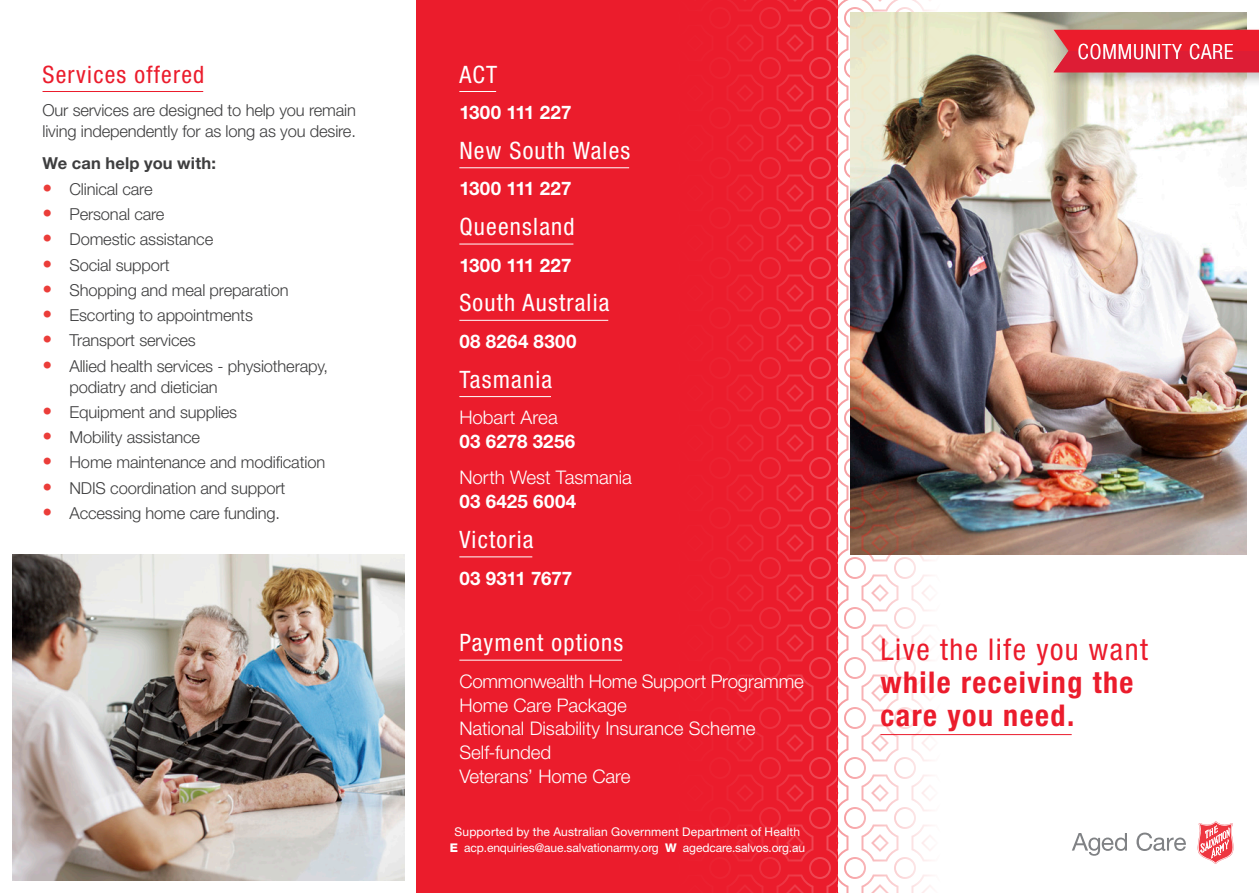
<style>
.page{position:relative;width:1259px;height:893px;background:#fff}
.page>*{position:absolute;margin:0;border:0;box-sizing:border-box;transform-origin:0 0}
.Community_Care_Offer{font:700 condensed 30px/33px "Helvetica Neue LT";letter-spacing:.05em;color:#eb1c2c}
.Community_Care_Offer-2{font:condensed 24px "Helvetica Neue LT";letter-spacing:.05em;color:#fff}
.Community_Care_Offer-3{font:condensed 24px "Helvetica Neue LT";letter-spacing:.05em;color:#eb1c2c}
.t1{font:300 condensed 21px "Helvetica Neue LT";letter-spacing:.05em;color:#fff}
.White_State{font:300 18.75px "Helvetica Neue LT";letter-spacing:-.005em;color:#fff}
.White_State_Phione{font:700 18.75px "Helvetica Neue LT";letter-spacing:.015em;color:#fff}
.White_State_Phione-2{font:700 18.75px "Helvetica Neue LT";letter-spacing:-.005em;color:#fff}
.body{font:300 16.5px/21px "Helvetica Neue LT";letter-spacing:-.01em;color:#3e3e3f}
.Sub_Heading{font:700 16.5px "Helvetica Neue LT";letter-spacing:.01em;color:#3e3e3f}
.Contact_Details_Text{font:12px "Helvetica Neue LT";letter-spacing:-.005em;color:#fff}
.Contact_Details_Text-2{font:12px "Helvetica Neue LT";letter-spacing:.015em;color:#fff}
.s1{font-size:19.5px;color:#eb3d39}
.s2{font-weight:800}
.s3{font-weight:400}
</style>
<div class="page">
<img style="left:1044px;top:13px;width:202px;height:541px">
<div style="left:1051px;top:27px;width:208px;height:60px;background:#231f20;opacity:.25"></div>
<svg style="left:1053px;top:30px;width:206px;height:42px;background:#e22335"></svg>
<svg style="left:1197px;top:821px;width:36px;height:43px"></svg>
<svg style="left:1072px;top:833px;width:55px;height:23px"></svg>
<svg style="left:1136px;top:833px;width:50px;height:18px"></svg>
<hr style="left:880px;top:734px;width:191px;height:1px;background:#eb1c2c">
<img style="left:13px;top:554px;width:391px;height:326px">
<hr style="left:43px;top:91px;width:160px;height:1px;background:#eb1c2c">
<div style="left:417px;top:0;width:421px;height:893px;background:#eb1c2c"></div>
<img style="left:838px;top:0;width:206px;height:893px">
<p class="Community_Care_Offer-3" style="left:43px;top:60px;width:163px">Services offered</p>
<p class="body" style="left:43px;top:100px;width:315px">Our services are designed to help you remain living independently for as long as you desire.</p>
<p class="Sub_Heading" style="left:43px;top:153px;width:175px">We can help you with:</p>
<p class="body" style="left:43px;top:178px;width:112px"><span class="s1">•</span> Clinical care</p>
<p class="body" style="left:43px;top:203px;width:123px"><span class="s1">•</span> Personal care</p>
<p class="body" style="left:43px;top:229px;width:172px"><span class="s1">•</span> Domestic assistance</p>
<p class="body" style="left:43px;top:254px;width:129px"><span class="s1">•</span> Social support</p>
<p class="body" style="left:43px;top:279px;width:248px"><span class="s1">•</span> Shopping and meal preparation</p>
<p class="body" style="left:43px;top:304px;width:212px"><span class="s1">•</span> Escorting to appointments</p>
<p class="body" style="left:43px;top:330px;width:155px"><span class="s1">•</span> Transport services</p>
<p class="body" style="left:70px;top:355px;width:260px;text-indent:-27px"><span class="s1">•</span> Allied health services - physiotherapy, podiatry and dietician</p>
<p class="body" style="left:43px;top:401px;width:196px"><span class="s1">•</span> Equipment and supplies</p>
<p class="body" style="left:43px;top:426px;width:159px"><span class="s1">•</span> Mobility assistance</p>
<p class="body" style="left:43px;top:452px;width:284px"><span class="s1">•</span> Home maintenance and modification</p>
<p class="body" style="left:43px;top:477px;width:244px"><span class="s1">•</span> NDIS coordination and support</p>
<p class="body" style="left:43px;top:502px;width:239px"><span class="s1">•</span> Accessing home care funding.</p>
<p class="Community_Care_Offer-2" style="left:459px;top:60px;width:39px">ACT</p>
<p class="White_State_Phione" style="left:459px;top:101px;width:114px">1300 111 227</p>
<p class="Community_Care_Offer-2" style="left:459px;top:137px;width:172px">New South Wales</p>
<p class="White_State_Phione" style="left:459px;top:177px;width:114px">1300 111 227</p>
<p class="Community_Care_Offer-2" style="left:459px;top:213px;width:117px">Queensland</p>
<p class="White_State_Phione" style="left:459px;top:253px;width:114px">1300 111 227</p>
<p class="Community_Care_Offer-2" style="left:459px;top:289px;width:152px">South Australia</p>
<p class="White_State_Phione" style="left:459px;top:330px;width:119px">08 8264 8300</p>
<p class="Community_Care_Offer-2" style="left:459px;top:365px;width:94px">Tasmania</p>
<p class="White_State" style="left:459px;top:406px;width:100px">Hobart Area</p>
<p class="White_State_Phione" style="left:459px;top:430px;width:117px">03 6278 3256</p>
<p class="White_State" style="left:459px;top:466px;width:174px">North West Tasmania</p>
<p class="White_State_Phione" style="left:459px;top:490px;width:118px">03 6425 6004</p>
<p class="Community_Care_Offer-2" style="left:459px;top:526px;width:76px">Victoria</p>
<p class="White_State_Phione-2" style="left:459px;top:566px;width:114px">03 9311 7677</p>
<p class="Community_Care_Offer-2" style="left:459px;top:629px;width:165px">Payment options</p>
<p class="White_State" style="left:459px;top:670px;width:346px">Commonwealth Home Support Programme</p>
<p class="White_State" style="left:459px;top:693px;width:169px">Home Care Package</p>
<p class="White_State" style="left:459px;top:717px;width:298px">National Disability Insurance Scheme</p>
<p class="White_State" style="left:459px;top:741px;width:93px">Self-funded</p>
<p class="White_State" style="left:459px;top:765px;width:173px">Veterans’ Home Care</p>
<p class="Contact_Details_Text-2" style="left:454px;top:824px;width:347px">Supported by the Australian Government Department of Health</p>
<p class="Contact_Details_Text" style="left:450px;top:841px;width:357px"><span class="s2">E</span> acp.enquiries@aue.salvationarmy.org <span class="s2">W</span> agedcare.salvos.org.au</p>
<p class="t1" style="left:1077px;top:40px;width:157px">COMMUNITY CARE</p>
<p class="Community_Care_Offer" style="left:880px;top:632px;width:269px"><span class="s3">Live the life you want </span>while receiving the care you need.</p>
</div>
